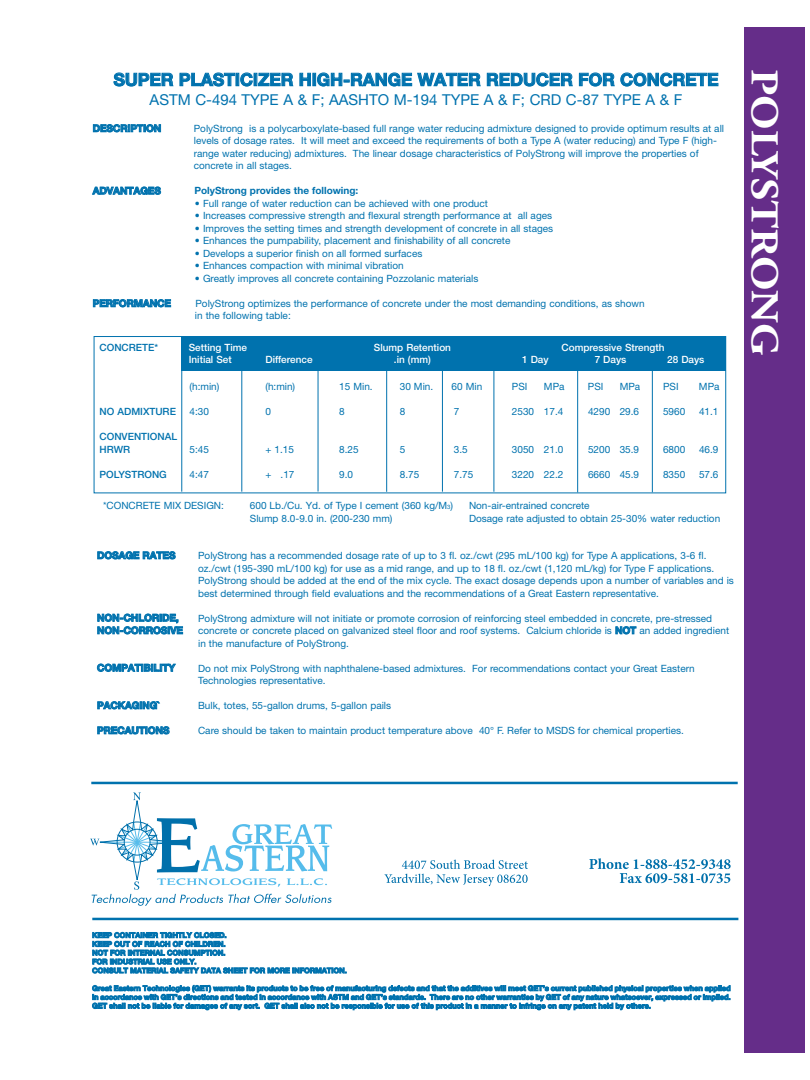
<style>
.page{position:relative;width:810px;height:1080px;background:#fff}
.page>*{position:absolute;margin:0;border:0;box-sizing:border-box;transform-origin:0 0}
.t1{font:700 39.38px "Adobe Garamond Pro";color:#fff;scale:1.11 1}
.t2{font:700 17.5px "Helvetica Neue";color:#0072ae}
.t3{font:15px "Helvetica Neue";color:#0072ae}
.t4{font:10px/12.5px "Helvetica Neue";color:#0072ae}
.t5{font:700 10px "Helvetica Neue";letter-spacing:-.005em;color:#0072ae}
.t6{font:500 10px "Helvetica Neue";color:#fff}
.t7{font:500 10px/12.5px "Helvetica Neue";color:#0072ae}
.t8{font:700 7.38px/8.9px "Helvetica Neue";color:#0072ae}
.s1{font-size:6px}
.s2{font-weight:700}
</style>
<div class="page">
<div style="left:744px;top:28px;width:61px;height:1025px;background:#652d89"></div>
<hr style="left:91px;top:782px;width:647px;height:2px;background:#0072ae">
<hr style="left:92px;top:918px;width:646px;height:2px;background:#0072ae">
<svg style="left:90px;top:793px;width:242px;height:113px"></svg>
<div style="left:117px;top:822px;width:41px;height:40px;border:1px solid #0070ab;border-radius:50%"></div>
<div style="left:124px;top:829px;width:26px;height:26px;border:1px solid #0070ab;border-radius:50%"></div>
<svg style="left:384px;top:860px;width:144px;height:26px"></svg>
<svg style="left:589px;top:858px;width:142px;height:25px"></svg>
<div style="left:181px;top:336px;width:545px;height:34px;background:#0072ae"></div>
<hr style="left:386px;top:369px;width:1px;height:123px;background:#0072ae">
<hr style="left:318px;top:368px;width:1px;height:124px;background:#0072ae">
<hr style="left:241px;top:369px;width:1px;height:123px;background:#0072ae">
<hr style="left:442px;top:369px;width:1px;height:123px;background:#0072ae">
<hr style="left:494px;top:369px;width:1px;height:123px;background:#0072ae">
<hr style="left:577px;top:369px;width:1px;height:123px;background:#0072ae">
<hr style="left:652px;top:369px;width:1px;height:123px;background:#0072ae">
<hr style="left:181px;top:369px;width:1px;height:123px;background:#0072ae">
<h2 class="t2" style="left:114px;top:73px;width:607px">SUPER PLASTICIZER HIGH-RANGE WATER REDUCER FOR CONCRETE</h2>
<h3 class="t3" style="left:150px;top:95px;width:534px">ASTM C-494 TYPE A &amp; F; AASHTO M-194 TYPE A &amp; F; CRD C-87 TYPE A &amp; F</h3>
<p class="t5" style="left:93px;top:125px;width:70px">DESCRIPTION</p>
<p class="t4" style="left:194px;top:123px;width:532px">PolyStrong is a polycarboxylate-based full range water reducing admixture designed to provide optimum results at all levels of dosage rates. It will meet and exceed the requirements of both a Type A (water reducing) and Type F (high&shy;range water reducing) admixtures. The linear dosage characteristics of PolyStrong will improve the properties of concrete in all stages.</p>
<p class="t5" style="left:93px;top:187px;width:70px">ADVANTAGES</p>
<p class="t5" style="left:194px;top:187px;width:165px">PolyStrong provides the following:</p>
<p class="t4" style="left:195px;top:198px;width:295px">• Full range of water reduction can be achieved with one product</p>
<p class="t4" style="left:195px;top:211px;width:359px">• Increases compressive strength and flexural strength performance at all ages</p>
<p class="t4" style="left:195px;top:223px;width:360px">• Improves the setting times and strength development of concrete in all stages</p>
<p class="t4" style="left:195px;top:236px;width:317px">• Enhances the pumpability, placement and finishability of all concrete</p>
<p class="t4" style="left:195px;top:248px;width:229px">• Develops a superior finish on all formed surfaces</p>
<p class="t4" style="left:195px;top:261px;width:210px">• Enhances compaction with minimal vibration</p>
<p class="t4" style="left:195px;top:273px;width:285px">• Greatly improves all concrete containing Pozzolanic materials</p>
<p class="t5" style="left:93px;top:300px;width:80px">PERFORMANCE</p>
<p class="t4" style="left:195px;top:298px;width:451px">PolyStrong optimizes the performance of concrete under the most demanding conditions, as shown in the following table:</p>
<p class="t7" style="left:100px;top:342px;width:60px">CONCRETE*</p>
<p class="t6" style="left:189px;top:343px;width:60px">Setting Time</p>
<p class="t6" style="left:374px;top:343px;width:79px">Slump Retention</p>
<p class="t6" style="left:562px;top:343px;width:104px">Compressive Strength</p>
<p class="t6" style="left:189px;top:355px;width:45px">Initial Set</p>
<p class="t6" style="left:265px;top:355px;width:49px">Difference</p>
<p class="t6" style="left:394px;top:355px;width:38px">.in (mm)</p>
<p class="t6" style="left:522px;top:355px;width:28px">1 Day</p>
<p class="t6" style="left:595px;top:355px;width:33px">7 Days</p>
<p class="t6" style="left:667px;top:355px;width:39px">28 Days</p>
<p class="t4" style="left:190px;top:381px;width:31px">(h:min)</p>
<p class="t4" style="left:265px;top:381px;width:31px">(h:min)</p>
<p class="t4" style="left:339px;top:381px;width:35px">15 Min.</p>
<p class="t4" style="left:400px;top:381px;width:35px">30 Min.</p>
<p class="t4" style="left:452px;top:381px;width:32px">60 Min</p>
<p class="t4" style="left:512px;top:381px;width:17px">PSI</p>
<p class="t4" style="left:544px;top:381px;width:22px">MPa</p>
<p class="t4" style="left:588px;top:381px;width:17px">PSI</p>
<p class="t4" style="left:620px;top:381px;width:22px">MPa</p>
<p class="t4" style="left:663px;top:381px;width:17px">PSI</p>
<p class="t4" style="left:699px;top:381px;width:22px">MPa</p>
<p class="t7" style="left:100px;top:406px;width:78px">NO ADMIXTURE</p>
<p class="t4" style="left:190px;top:406px;width:21px">4:30</p>
<p class="t4" style="left:265px;top:406px;width:7px">0</p>
<p class="t4" style="left:339px;top:406px;width:7px">8</p>
<p class="t4" style="left:400px;top:406px;width:7px">8</p>
<p class="t4" style="left:454px;top:406px;width:7px">7</p>
<p class="t4" style="left:512px;top:406px;width:53px">2530 17.4</p>
<p class="t4" style="left:588px;top:406px;width:53px">4290 29.6</p>
<p class="t4" style="left:663px;top:406px;width:24px">5960</p>
<p class="t4" style="left:699px;top:406px;width:21px">41.1</p>
<p class="t7" style="left:100px;top:431px;width:79px">CONVENTIONAL<br>HRWR</p>
<p class="t4" style="left:190px;top:444px;width:21px">5:45</p>
<p class="t4" style="left:265px;top:444px;width:30px">+ 1.15</p>
<p class="t4" style="left:339px;top:444px;width:21px">8.25</p>
<p class="t4" style="left:400px;top:444px;width:7px">5</p>
<p class="t4" style="left:454px;top:444px;width:15px">3.5</p>
<p class="t4" style="left:512px;top:444px;width:53px">3050 21.0</p>
<p class="t4" style="left:588px;top:444px;width:53px">5200 35.9</p>
<p class="t4" style="left:663px;top:444px;width:24px">6800</p>
<p class="t4" style="left:699px;top:444px;width:21px">46.9</p>
<p class="t7" style="left:100px;top:469px;width:69px">POLYSTRONG</p>
<p class="t4" style="left:190px;top:469px;width:21px">4:47</p>
<p class="t4" style="left:265px;top:469px;width:31px">+ .17</p>
<p class="t4" style="left:339px;top:469px;width:15px">9.0</p>
<p class="t4" style="left:400px;top:469px;width:21px">8.75</p>
<p class="t4" style="left:454px;top:469px;width:21px">7.75</p>
<p class="t4" style="left:512px;top:469px;width:53px">3220 22.2</p>
<p class="t4" style="left:588px;top:469px;width:53px">6660 45.9</p>
<p class="t4" style="left:663px;top:469px;width:24px">8350</p>
<p class="t4" style="left:699px;top:469px;width:21px">57.6</p>
<p class="t4" style="left:103px;top:500px;width:122px">*CONCRETE MIX DESIGN:</p>
<p class="t4" style="left:250px;top:500px;width:205px">600 Lb./Cu. Yd. of Type I cement (360 kg/M<span class="s1">3</span>)</p>
<p class="t4" style="left:469px;top:500px;width:122px">Non-air-entrained concrete</p>
<p class="t4" style="left:250px;top:513px;width:144px">Slump 8.0-9.0 in. (200-230 mm)</p>
<p class="t4" style="left:469px;top:513px;width:253px">Dosage rate adjusted to obtain 25-30% water reduction</p>
<p class="t5" style="left:97px;top:552px;width:80px">DOSAGE RATES</p>
<p class="t4" style="left:198px;top:550px;width:537px">PolyStrong has a recommended dosage rate of up to 3 fl. oz./cwt (295 mL/100 kg) for Type A applications, 3-6 fl. oz./cwt (195-390 mL/100 kg) for use as a mid range, and up to 18 fl. oz./cwt (1,120 mL/kg) for Type F applications.<br>PolyStrong should be added at the end of the mix cycle. The exact dosage depends upon a number of variables and is best determined through field evaluations and the recommendations of a Great Eastern representative.</p>
<p class="t5" style="left:97px;top:614px;width:83px">NON-CHLORIDE,</p>
<p class="t4" style="left:198px;top:613px;width:516px">PolyStrong admixture will not initiate or promote corrosion of reinforcing steel embedded in concrete, pre-stressed</p>
<p class="t5" style="left:97px;top:627px;width:87px">NON-CORROSIVE</p>
<p class="t4" style="left:198px;top:625px;width:533px">concrete or concrete placed on galvanized steel floor and roof systems. Calcium chloride is <span class="s2">NOT</span> an added ingredient in the manufacture of PolyStrong.</p>
<p class="t5" style="left:97px;top:664px;width:80px">COMPATIBILITY</p>
<p class="t4" style="left:198px;top:663px;width:498px">Do not mix PolyStrong with naphthalene-based admixtures. For recommendations contact your Great Eastern<br>Technologies representative.</p>
<p class="t5" style="left:97px;top:702px;width:64px">PACKAGING`</p>
<p class="t4" style="left:198px;top:700px;width:195px">Bulk, totes, 55-gallon drums, 5-gallon pails</p>
<p class="t5" style="left:97px;top:727px;width:74px">PRECAUTIONS</p>
<p class="t4" style="left:198px;top:725px;width:487px">Care should be taken to maintain product temperature above 40° F. Refer to MSDS for chemical properties.</p>
<h1 class="t1" style="left:780px;top:69px;width:259px;rotate:90deg">POLYSTRONG</h1>
<p class="t8" style="left:92px;top:931px;width:256px">KEEP CONTAINER TIGHTLY CLOSED.<br>KEEP OUT OF REACH OF CHILDREN.<br>NOT FOR INTERNAL CONSUMPTION.<br>FOR INDUSTRIAL USE ONLY.<br>CONSULT MATERIAL SAFETY DATA SHEET FOR MORE INFORMATION.</p>
<p class="t8" style="left:92px;top:984px;width:640px;text-align:justify">Great Eastern Technologies (GET) warrants its products to be free of manufacturing defects and that the additives will meet GET’s current published physical properties when applied in accordance with GET’s directions and tested in accordance with ASTM and GET’s standards. There are no other warranties by GET of any nature whatsoever, expressed or implied.<br>GET shall not be liable for damages of any sort. GET shall also not be responsible for use of this product in a manner to infringe on any patent held by others.</p>
</div>
